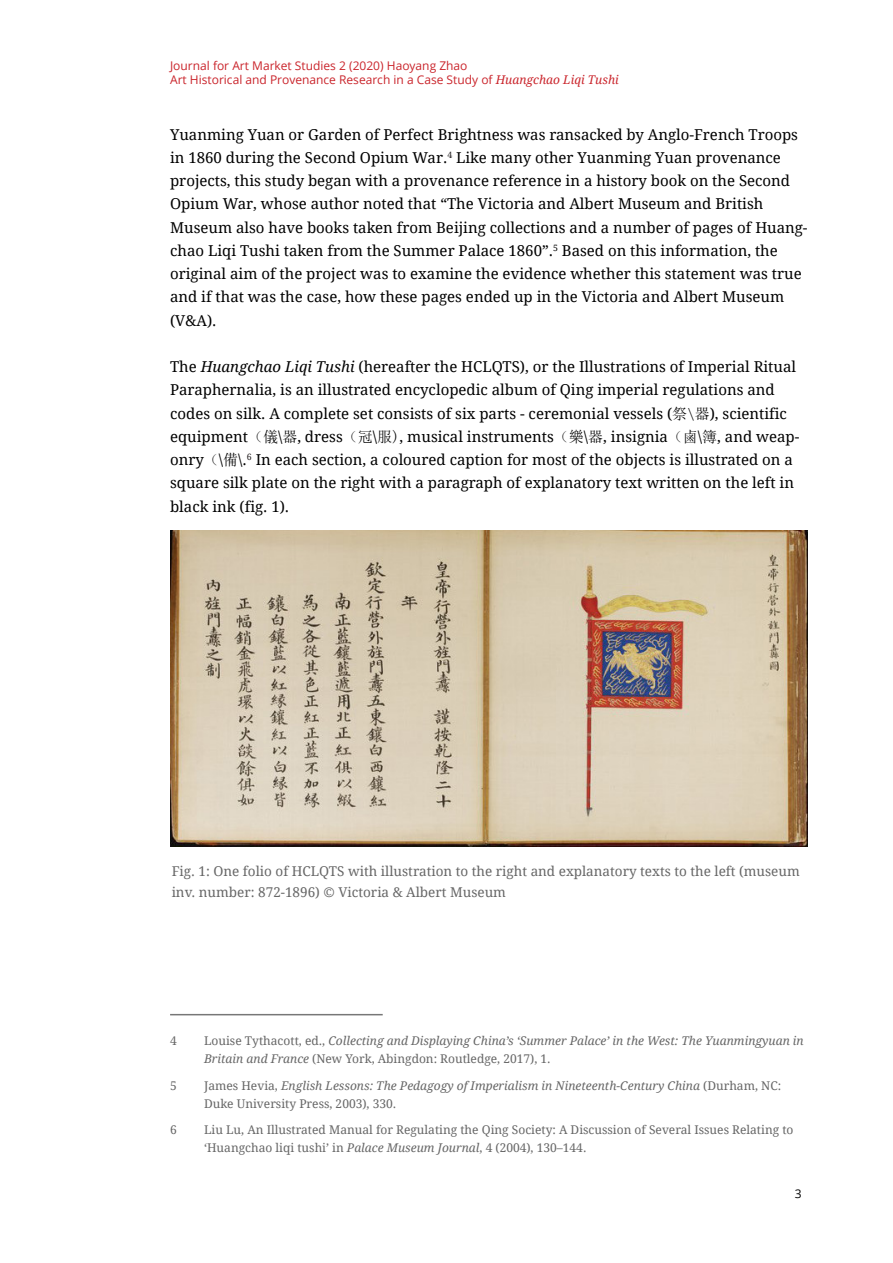
<style>
.page{position:relative;width:893px;height:1263px;background:#fff}
.page>*{position:absolute;margin:0;border:0;box-sizing:border-box;transform-origin:0 0}
.fkm-standard-absatz{font:15px/23.2px "Droid Serif";color:#000}
.t1{font:13.5px/21px "Droid Serif";color:#666}
.fkm-fussnoten{font:italic 12px/18px "Droid Serif";color:#666}
.fkm-fussnoten-2{font:12px/18px "Droid Serif";color:#666}
.t2{font:12px/14.4px "Open Sans";color:#ca252c}
.t3{font:12px "Open Sans";color:#000}
.s1{font-family:"Droid Serif";font-style:italic}
.s2{font-style:italic}
.s3{font-family:"Sim Sun"}
.s4{font-style:normal}
</style>
<div class="page">
<hr style="left:170px;top:1014px;width:213px;height:1px;background:#777">
<img style="left:170px;top:530px;width:638px;height:316px">
<p class="t2" style="left:170px;top:58px;width:450px">Journal for Art Market Studies 2 (2020) Haoyang Zhao<br>Art Historical and Provenance Research in a Case Study of <span class="s1">Huangchao Liqi Tushi</span></p>
<p class="fkm-standard-absatz" style="left:170px;top:123px;width:639px">Yuanming Yuan or Garden of Perfect Brightness was ransacked by Anglo-French Troops in 1860 during the Second Opium War.<sup>4</sup> Like many other Yuanming Yuan provenance projects, this study began with a provenance reference in a history book on the Second Opium War, whose author noted that “The Victoria and Albert Museum and British Museum also have books taken from Beijing collections and a number of pages of Huang&shy;chao Liqi Tushi taken from the Summer Palace 1860”.<sup>5</sup> Based on this information, the original aim of the project was to examine the evidence whether this statement was true and if that was the case, how these pages ended up in the Victoria and Albert Museum (V&amp;A).</p>
<p class="fkm-standard-absatz" style="left:170px;top:355px;width:631px">The <span class="s2">Huangchao Liqi Tushi</span> (hereafter the HCLQTS), or the Illustrations of Imperial Ritual Paraphernalia, is an illustrated encyclopedic album of Qing imperial regulations and codes on silk. A complete set consists of six parts - ceremonial vessels (<span class="s3">祭\器</span>), scientific equipment<span class="s3">（儀</span>\<span class="s3">器</span>, dress<span class="s3">（冠</span>\<span class="s3">服)</span>, musical instruments<span class="s3">（樂</span>\<span class="s3">器</span>, insignia<span class="s3">（鹵</span>\<span class="s3">簿</span>, and weap&shy;onry<span class="s3">（</span>\<span class="s3">備</span>\.<sup>6</sup> In each section, a coloured caption for most of the objects is illustrated on a square silk plate on the right with a paragraph of explanatory text written on the left in black ink (fig. 1).</p>
<p class="t1" style="left:172px;top:861px;width:630px">Fig. 1: One folio of HCLQTS with illustration to the right and explanatory texts to the left (museum inv. number: 872-1896) © Victoria &amp; Albert Museum</p>
<p class="fkm-fussnoten-2" style="left:170px;top:1032px;width:8px">4</p>
<p class="fkm-fussnoten" style="left:204px;top:1032px;width:601px"><span class="s4">Louise Tythacott, ed.,</span> Collecting and Displaying China’s ‘Summer Palace’ in the West: The Yuanmingyuan in<br>Britain and France <span class="s4">(New York, Abingdon: Routledge, 2017), 1.</span></p>
<p class="fkm-fussnoten-2" style="left:170px;top:1077px;width:8px">5</p>
<p class="fkm-fussnoten" style="left:204px;top:1076px;width:578px"><span class="s4">James Hevia,</span> English Lessons: The Pedagogy of Imperialism in Nineteenth-Century China <span class="s4">(Durham, NC:<br>Duke University Press, 2003), 330.</span></p>
<p class="fkm-fussnoten-2" style="left:170px;top:1121px;width:8px">6</p>
<p class="fkm-fussnoten-2" style="left:204px;top:1121px;width:591px">Liu Lu, An Illustrated Manual for Regulating the Qing Society: A Discussion of Several Issues Relating to ‘Huangchao liqi tushi’ in <span class="s2">Palace Museum Journal</span>, 4 (2004), 130–144.</p>
<p class="t3" style="left:795px;top:1185px;width:8px">3</p>
</div>
